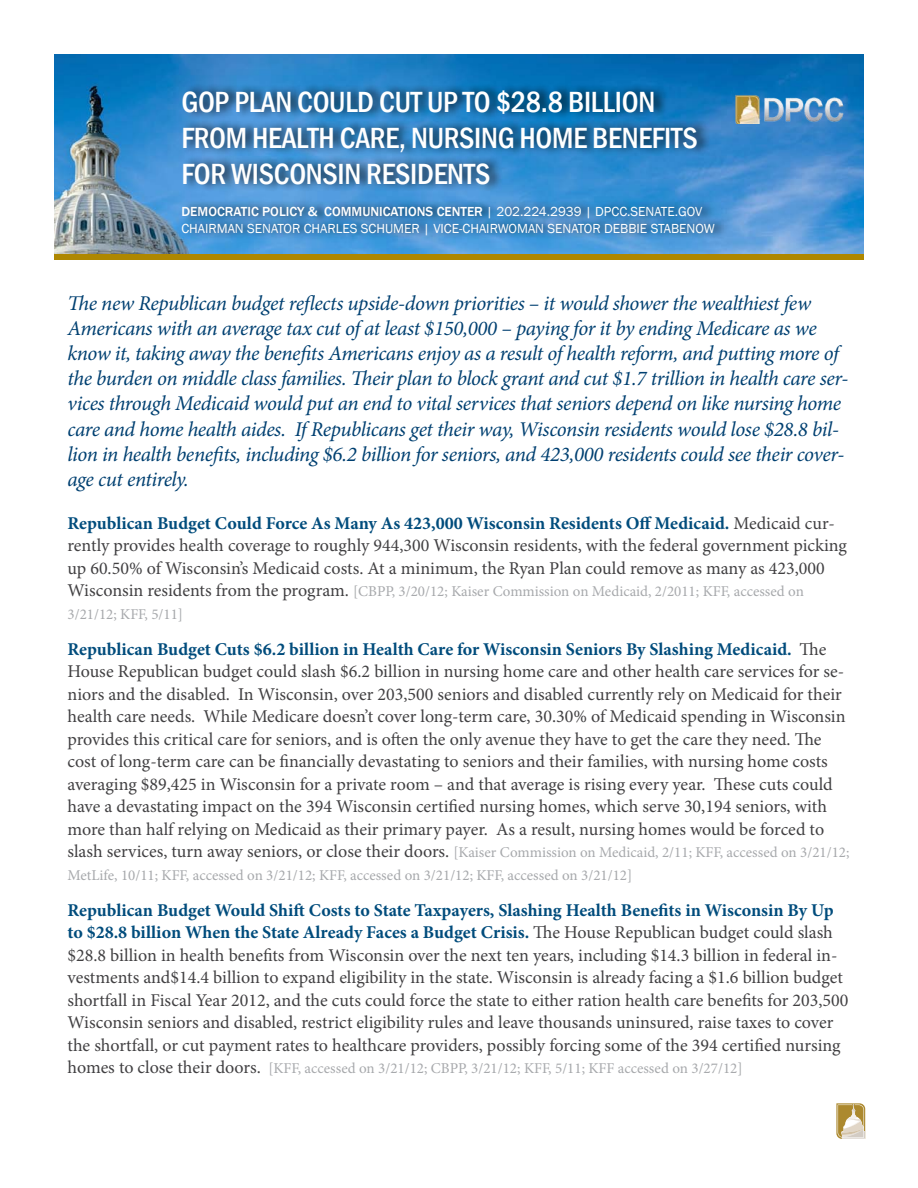
<style>
.page{position:relative;width:918px;height:1188px;background:#fff}
.page>*{position:absolute;margin:0;border:0;box-sizing:border-box;transform-origin:0 0}
.t1{font:500 condensed 30px/36px "Franklin Gothic";letter-spacing:-.01em;color:#fff}
.t2{font:italic 21px/25.2px "Minion Pro";letter-spacing:-.02em;color:#004071}
.t3{font:18px/22.5px "Minion Pro";color:#414042}
.t4{font:15px/22.5px "Minion Pro";color:#a7a9ac}
.t5{font:13.5px/16.2px "Franklin Gothic";color:#fff}
.s1{font-weight:500}
.s2{font-weight:700;color:#004c7c}
.s3{font-size:18px;color:#414042}
</style>
<div class="page">
<svg style="left:836px;top:1103px;width:30px;height:36px"></svg>
<img style="left:54px;top:54px;width:810px;height:201px">
<div style="left:181px;top:83px;width:548px;height:159px;background:#000;opacity:.75"></div>
<div style="left:54px;top:255px;width:810px;height:5px;background:#ae8700"></div>
<img style="left:730px;top:91px;width:118px;height:33px">
<svg style="left:695px;top:207px;width:7px;height:9px"></svg>
<h1 class="t1" style="left:181px;top:84px;width:518px">GOP PLAN COULD CUT UP TO $28.8 BILLION<br>FROM HEALTH CARE, NURSING HOME BENEFITS<br>FOR WISCONS</h1>
<h1 class="t1" style="left:338px;top:156px;width:154px">IN RESIDENTS</h1>
<p class="t5" style="left:181px;top:204px;width:535px"><span class="s1">DEMOCRATIC POLICY &amp; COMMUNICATIONS CENTER</span> | 202.224.2939 | DPCC.SENATE.GOV<br>CHAIRMAN SENATOR CHARLES SCHUMER | VICE-CHAIRWOMAN SENATOR DEBBIE STABENOW</p>
<p class="t2" style="left:68px;top:290px;width:783px">The new Republican budget reflects upside-down priorities – it would shower the wealthiest few Americans with an average tax cut of at least $150,000 – paying for it by ending Medicare as we know it, taking away the benefits Americans enjoy as a result of health reform, and putting more of the burden on middle class families. Their plan to block grant and cut $1.7 trillion in health care ser&shy;vices through Medicaid would put an end to vital services that seniors depend on like nursing home care and home health aides. If Republicans get their way, Wisconsin residents would lose $28.8 bil&shy;lion in health benefits, including $6.2 billion for seniors, and 423,000 residents could see their cover&shy;age cut entirely.</p>
<p class="t3" style="left:68px;top:512px;width:781px"><span class="s2">Republican Budget Could Force As Many As 423,000 Wisconsin Residents Off Medicaid.</span> Medicaid cur&shy;rently provides health coverage to roughly 944,300 Wisconsin residents, with the federal government picking up 60.50% of Wisconsin’s Medicaid costs. At a minimum, the Ryan Plan could remove as many as 423,000</p>
<p class="t4" style="left:68px;top:580px;width:738px"><span class="s3">Wisconsin residents from the program.</span> [CBPP, 3/20/12; Kaiser Commission on Medicaid, 2/2011; KFF, accessed on<br>3/21/12; KFF, 5/11]</p>
<p class="t3" style="left:68px;top:638px;width:780px"><span class="s2">Republican Budget Cuts $6.2 billion in Health Care for Wisconsin Seniors By Slashing Medicaid.</span> The House Republican budget could slash $6.2 billion in nursing home care and other health care services for se&shy;niors and the disabled. In Wisconsin, over 203,500 seniors and disabled currently rely on Medicaid for their health care needs. While Medicare doesn’t cover long-term care, 30.30% of Medicaid spending in Wisconsin provides this critical care for seniors, and is often the only avenue they have to get the care they need. The cost of long-term care can be financially devastating to seniors and their families, with nursing home costs averaging $89,425 in Wisconsin for a private room – and that average is rising every year. These cuts could have a devastating impact on the 394 Wisconsin certified nursing homes, which serve 30,194 seniors, with more than half relying on Medicaid as their primary payer. As a result, nursing homes would be forced to</p>
<p class="t4" style="left:68px;top:841px;width:784px"><span class="s3">slash services, turn away seniors, or close their doors.</span> [Kaiser Commission on Medicaid, 2/11; KFF, accessed on 3/21/12;<br>MetLife, 10/11; KFF, accessed on 3/21/12; KFF, accessed on 3/21/12; KFF, accessed on 3/21/12]</p>
<p class="t3" style="left:68px;top:899px;width:782px"><span class="s2">Republican Budget Would Shift Costs to State Taxpayers, Slashing Health Benefits in Wisconsin By Up to $28.8 billion When the State Already Faces a Budget Crisis.</span> The House Republican budget could slash $28.8 billion in health benefits from Wisconsin over the next ten years, including $14.3 billion in federal in&shy;vestments and$14.4 billion to expand eligibility in the state. Wisconsin is already facing a $1.6 billion budget shortfall in Fiscal Year 2012, and the cuts could force the state to either ration health care benefits for 203,500<br>Wisconsin seniors and disabled, restrict eligibility rules and leave thousands uninsured, raise taxes to cover the shortfall, or cut payment rates to healthcare providers, possibly forcing some of the 394 certified nursing</p>
<p class="t4" style="left:68px;top:1057px;width:677px"><span class="s3">homes to close their doors.</span> [KFF, accessed on 3/21/12; CBPP, 3/21/12; KFF, 5/11; KFF accessed on 3/27/12]</p>
</div>
